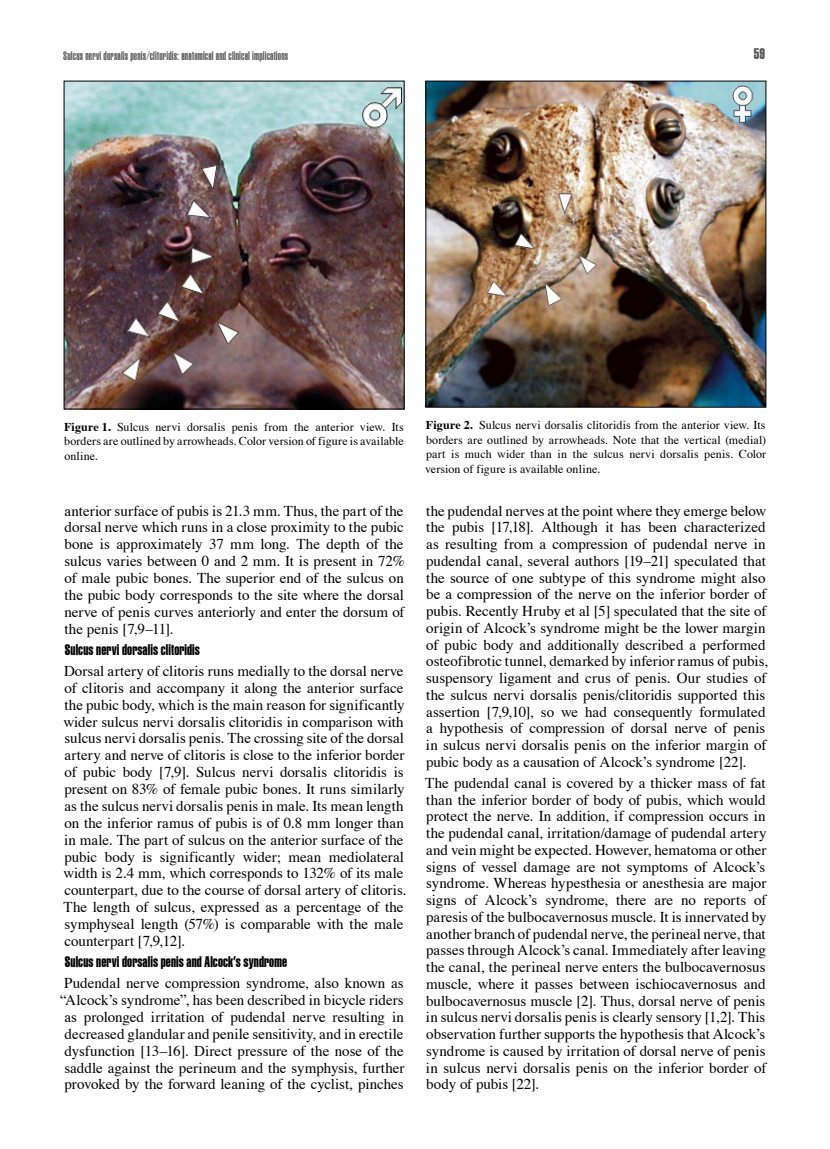
<style>
.page{position:relative;width:830px;height:1149px;background:#fff}
.page>*{position:absolute;margin:0;border:0;box-sizing:border-box;transform-origin:0 0}
.t1{font:15px/16.8px "Times";color:#000;text-align:justify}
.t2{font:15px "Helvetica Compressed Extra";letter-spacing:.01em;color:#000}
.t3{font:15px "Helvetica Compressed Extra";color:#595858}
.t4{font:12px/14.4px "Times";letter-spacing:.005em;color:#000;text-align:justify}
.t5{font:12px "Helvetica Compressed Ultra";letter-spacing:.015em;color:#595858}
.s1{font-weight:700}
</style>
<div class="page">
<img style="left:427px;top:83px;width:336px;height:322px">
<div style="left:425px;top:81px;width:340px;height:326px;border:1px solid #000"></div>
<img style="left:66px;top:83px;width:336px;height:324px">
<div style="left:64px;top:81px;width:340px;height:328px;border:1px solid #000"></div>
<p class="t5" style="left:63px;top:48px;width:226px">Sulcus nervi dorsalis penis/clitoridis: anatomical and clinical implications</p>
<p class="t3" style="left:753px;top:44px;width:13px">59</p>
<p class="t4" style="left:64px;top:418px;width:341px"><span class="s1">Figure 1.</span> Sulcus nervi dorsalis penis from the anterior view. Its borders are outlined by arrowheads. Color version of figure is available online.</p>
<p class="t4" style="left:425px;top:417px;width:342px"><span class="s1">Figure 2.</span> Sulcus nervi dorsalis clitoridis from the anterior view. Its borders are outlined by arrowheads. Note that the vertical (medial) part is much wider than in the sulcus nervi dorsalis penis. Color version of figure is available online.</p>
<p class="t1" style="left:426px;top:500px;width:343px;text-align:left">the pudendal nerves at the point where they emerge below the pubis [17,18]. Although it has been characterized as resulting from a compression of pudendal nerve in pudendal canal, several authors [19–21] speculated that the source of one subtype of this syndrome might also be a compression of the nerve on the inferior border of pubis. Recently Hruby et al [5] speculated that the site of origin of Alcock’s syndrome might be the lower margin of pubic body and additionally described a performed osteofibrotic tunnel, demarked by inferior ramus of pubis, suspensory ligament and crus of penis. Our studies of the sulcus nervi dorsalis penis/clitoridis supported this assertion [7,9,10], so we had consequently formulated a hypothesis of compression of dorsal nerve of penis in sulcus nervi dorsalis penis on the inferior margin of pubic body as a causation of Alcock’s syndrome [22].</p>
<p class="t1" style="left:425px;top:772px;width:342px">The pudendal canal is covered by a thicker mass of fat than the inferior border of body of pubis, which would protect the nerve. In addition, if compression occurs in the pudendal canal, irritation/damage of pudendal artery and vein might be expected. However, hematoma or other signs of vessel damage are not symptoms of Alcock’s syndrome. Whereas hypesthesia or anesthesia are major signs of Alcock’s syndrome, there are no reports of paresis of the bulbocavernosus muscle. It is innervated by another branch of pudendal nerve, the perineal nerve, that passes through Alcock’s canal. Immediately after leaving the canal, the perineal nerve enters the bulbocavernosus muscle, where it passes between ischiocavernosus and bulbocavernosus muscle [2]. Thus, dorsal nerve of penis in sulcus nervi dorsalis penis is clearly sensory [1,2]. This observation further supports the hypothesis that Alcock’s syndrome is caused by irritation of dorsal nerve of penis in sulcus nervi dorsalis penis on the inferior border of body of pubis [22].</p>
<p class="t1" style="left:64px;top:500px;width:342px">anterior surface of pubis is 21.3 mm. Thus, the part of the dorsal nerve which runs in a close proximity to the pubic bone is approximately 37 mm long. The depth of the sulcus varies between 0 and 2 mm. It is present in 72% of male pubic bones. The superior end of the sulcus on the pubic body corresponds to the site where the dorsal nerve of penis curves anteriorly and enter the dorsum of the penis [7,9–11].</p>
<p class="t2" style="left:65px;top:640px;width:136px">Sulcus nervi dorsalis clitoridis</p>
<p class="t1" style="left:63px;top:661px;width:344px;text-align:left">Dorsal artery of clitoris runs medially to the dorsal nerve of clitoris and accompany it along the anterior surface the pubic body, which is the main reason for significantly wider sulcus nervi dorsalis clitoridis in comparison with sulcus nervi dorsalis penis. The crossing site of the dorsal artery and nerve of clitoris is close to the inferior border of pubic body [7,9]. Sulcus nervi dorsalis clitoridis is present on 83% of female pubic bones. It runs similarly as the sulcus nervi dorsalis penis in male. Its mean length on the inferior ramus of pubis is of 0.8 mm longer than in male. The part of sulcus on the anterior surface of the pubic body is significantly wider; mean mediolateral width is 2.4 mm, which corresponds to 132% of its male counterpart, due to the course of dorsal artery of clitoris.<br>The length of sulcus, expressed as a percentage of the symphyseal length (57%) is comparable with the male counterpart [7,9,12].</p>
<p class="t2" style="left:65px;top:952px;width:223px">Sulcus nervi dorsalis penis and Alcock’s syndrome</p>
<p class="t1" style="left:60px;top:973px;width:345px">Pudendal nerve compression syndrome, also known as “Alcock’s syndrome”, has been described in bicycle riders as prolonged irritation of pudendal nerve resulting in decreased glandular and penile sensitivity, and in erectile dysfunction [13–16]. Direct pressure of the nose of the saddle against the perineum and the symphysis, further provoked by the forward leaning of the cyclist, pinches</p>
</div>
